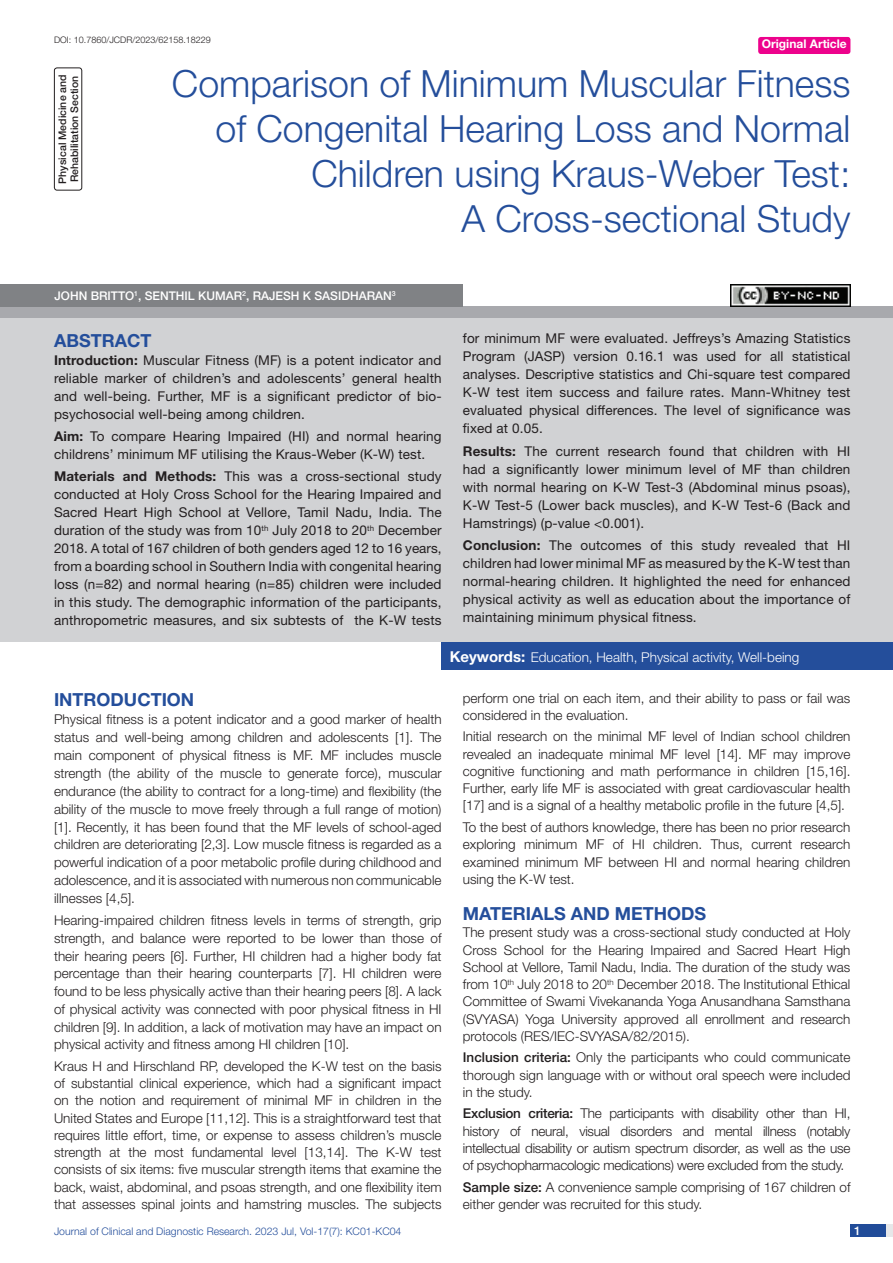
<style>
.page{position:relative;width:893px;height:1263px;background:#fff}
.page>*{position:absolute;margin:0;border:0;box-sizing:border-box;transform-origin:0 0}
.t1{font:300 37.5px/45px "Helvetica Neue";color:#244e9b;text-align:right}
.Heading{font:700 18px "Helvetica Neue";color:#244e9b}
.Abstract_head{font:700 18px "Helvetica Neue";color:#244e9b}
.Body_text{font:300 13.5px/17.2px "Helvetica Neue";color:#231f20;text-align:justify}
.Abstract_Text{font:13.5px/18px "Helvetica Neue";letter-spacing:.01em;color:#231f20;text-align:justify}
.Key_words{font:300 13.5px "Helvetica Neue";color:#fff}
.Author{font:500 12px "Helvetica Neue";color:#fff}
.t2{font:700 12px "Helvetica Neue";color:#fff}
.t3{font:300 10.5px "Helvetica Neue";color:#244e9b}
.section{font:500 10.5px/12px "Helvetica Neue";color:#231f20}
.DOI{font:300 9px "Helvetica Neue";color:#231f20}
.s1{font-weight:700}
.s2{font-weight:700;font-size:15px}
.s3{font-weight:500}
</style>
<div class="page">
<div style="left:850px;top:1224px;width:43px;height:13px;background:#e6e7e9"></div>
<div style="left:850px;top:1224px;width:35px;height:13px;background:#214c99"></div>
<div style="left:758px;top:37px;width:92px;height:17px;background:#ed028c;border-radius:3px"></div>
<div style="left:54px;top:68px;width:28px;height:123px;border:1px solid #231f20;border-radius:3px"></div>
<div style="left:0;top:307px;width:893px;height:12px;background:#a8a9ad"></div>
<div style="left:0;top:284px;width:463px;height:23px;background:#808285"></div>
<div style="left:0;top:319px;width:893px;height:323px;background:#d1d2d4"></div>
<div style="left:442px;top:642px;width:451px;height:28px;background:#244e9b"></div>
<img style="left:730px;top:284px;width:120px;height:23px">
<p class="DOI" style="left:54px;top:35px;width:158px">DOI: 10.7860/JCDR/2023/62158.18229</p>
<p class="t2" style="left:762px;top:37px;width:87px">Original Article</p>
<p class="section" style="left:56px;top:184px;width:111px;rotate:-90deg">Physical Medicine and<br>Rehabilitation Section</p>
<p class="t1" style="left:172px;top:60px;width:680px">Comparison of Minimum Muscular Fitness of Congenital Hearing Loss and Normal Children using Kraus-Weber Test:<br>A Cross-sectional Study</p>
<p class="Author" style="left:54px;top:289px;width:343px">JOHN BRITTO<sup>1</sup>, SENTHIL KUMAR<sup>2</sup>, RAJESH K SASIDHARAN<sup>3</sup></p>
<p class="Abstract_head" style="left:54px;top:329px;width:99px">ABSTRACT</p>
<p class="Abstract_Text" style="left:54px;top:351px;width:389px"><span class="s1">Introduction:</span> Muscular Fitness (MF) is a potent indicator and reliable marker of children’s and adolescents’ general health and well-being. Further, MF is a significant predictor of bio&shy;psychosocial well-being among children.</p>
<p class="Abstract_Text" style="left:54px;top:427px;width:389px"><span class="s1">Aim:</span> To compare Hearing Impaired (HI) and normal hearing childrens’ minimum MF utilising the Kraus-Weber (K-W) test.</p>
<p class="Abstract_Text" style="left:54px;top:467px;width:389px"><span class="s1">Materials and Methods:</span> This was a cross-sectional study conducted at Holy Cross School for the Hearing Impaired and Sacred Heart High School at Vellore, Tamil Nadu, India. The duration of the study was from 10<sup>th</sup> July 2018 to 20<sup>th</sup> December 2018. A total of 167 children of both genders aged 12 to 16 years, from a boarding school in Southern India with congenital hearing loss (n=82) and normal hearing (n=85) children were included in this study. The demographic information of the participants, anthropometric measures, and six subtests of the K-W tests</p>
<p class="Abstract_Text" style="left:463px;top:329px;width:389px">for minimum MF were evaluated. Jeffreys’s Amazing Statistics Program (JASP) version 0.16.1 was used for all statistical analyses. Descriptive statistics and Chi-square test compared K-W test item success and failure rates. Mann-Whitney test evaluated physical differences. The level of significance was fixed at 0.05.</p>
<p class="Abstract_Text" style="left:463px;top:442px;width:389px"><span class="s1">Results:</span> The current research found that children with HI had a significantly lower minimum level of MF than children with normal hearing on K-W Test-3 (Abdominal minus psoas), K-W Test-5 (Lower back muscles), and K-W Test-6 (Back and Hamstrings) (p-value &lt;0.001).</p>
<p class="Abstract_Text" style="left:463px;top:536px;width:389px"><span class="s1">Conclusion:</span> The outcomes of this study revealed that HI children had lower minimal MF as measured by the K-W test than normal-hearing children. It highlighted the need for enhanced physical activity as well as education about the importance of maintaining minimum physical fitness.</p>
<p class="Key_words" style="left:450px;top:649px;width:351px"><span class="s2">Keywords:</span> Education, Health, Physical activity, Well-being</p>
<p class="Heading" style="left:54px;top:688px;width:142px">INTRODUCTION</p>
<p class="Body_text" style="left:54px;top:710px;width:389px;line-height:17.9px">Physical fitness is a potent indicator and a good marker of health status and well-being among children and adolescents [1]. The main component of physical fitness is MF. MF includes muscle strength (the ability of the muscle to generate force), muscular endurance (the ability to contract for a long-time) and flexibility (the ability of the muscle to move freely through a full range of motion) [1]. Recently, it has been found that the MF levels of school-aged children are deteriorating [2,3]. Low muscle fitness is regarded as a powerful indication of a poor metabolic profile during childhood and adolescence, and it is associated with numerous non communicable illnesses [4,5].</p>
<p class="Body_text" style="left:54px;top:911px;width:389px;line-height:17.7px">Hearing-impaired children fitness levels in terms of strength, grip strength, and balance were reported to be lower than those of their hearing peers [6]. Further, HI children had a higher body fat percentage than their hearing counterparts [7]. HI children were found to be less physically active than their hearing peers [8]. A lack of physical activity was connected with poor physical fitness in HI children [9]. In addition, a lack of motivation may have an impact on physical activity and fitness among HI children [10].</p>
<p class="Body_text" style="left:54px;top:1057px;width:389px">Kraus H and Hirschland RP, developed the K-W test on the basis of substantial clinical experience, which had a significant impact on the notion and requirement of minimal MF in children in the United States and Europe [11,12]. This is a straightforward test that requires little effort, time, or expense to assess children’s muscle strength at the most fundamental level [13,14]. The K-W test consists of six items: five muscular strength items that examine the back, waist, abdominal, and psoas strength, and one flexibility item that assesses spinal joints and hamstring muscles. The subjects</p>
<p class="Body_text" style="left:463px;top:689px;width:389px">perform one trial on each item, and their ability to pass or fail was considered in the evaluation.</p>
<p class="Body_text" style="left:463px;top:728px;width:389px">Initial research on the minimal MF level of Indian school children revealed an inadequate minimal MF level [14]. MF may improve cognitive functioning and math performance in children [15,16].<br>Further, early life MF is associated with great cardiovascular health [17] and is a signal of a healthy metabolic profile in the future [4,5].</p>
<p class="Body_text" style="left:463px;top:818px;width:389px">To the best of authors knowledge, there has been no prior research exploring minimum MF of HI children. Thus, current research examined minimum MF between HI and normal hearing children using the K-W test.</p>
<p class="Heading" style="left:463px;top:902px;width:245px">MATERIALS AND METHODS</p>
<p class="Body_text" style="left:463px;top:923px;width:389px">The present study was a cross-sectional study conducted at Holy Cross School for the Hearing Impaired and Sacred Heart High School at Vellore, Tamil Nadu, India. The duration of the study was from 10<sup>th</sup> July 2018 to 20<sup>th</sup> December 2018. The Institutional Ethical Committee of Swami Vivekananda Yoga Anusandhana Samsthana (SVYASA) Yoga University approved all enrollment and research protocols (RES/IEC-SVYASA/82/2015).</p>
<p class="Body_text" style="left:463px;top:1048px;width:389px"><span class="s3">Inclusion criteria:</span> Only the participants who could communicate thorough sign language with or without oral speech were included in the study.</p>
<p class="Body_text" style="left:463px;top:1104px;width:389px"><span class="s3">Exclusion criteria:</span> The participants with disability other than HI, history of neural, visual disorders and mental illness (notably intellectual disability or autism spectrum disorder, as well as the use of psychopharmacologic medications) were excluded from the study.</p>
<p class="Body_text" style="left:463px;top:1178px;width:389px"><span class="s3">Sample size:</span> A convenience sample comprising of 167 children of either gender was recruited for this study.</p>
<p class="t3" style="left:54px;top:1225px;width:349px">Journal of Clinical and Diagnostic Research. 2023 Jul, Vol-17(7): KC01-KC04</p>
<p class="Author" style="left:854px;top:1223px;width:8px">1</p>
</div>
